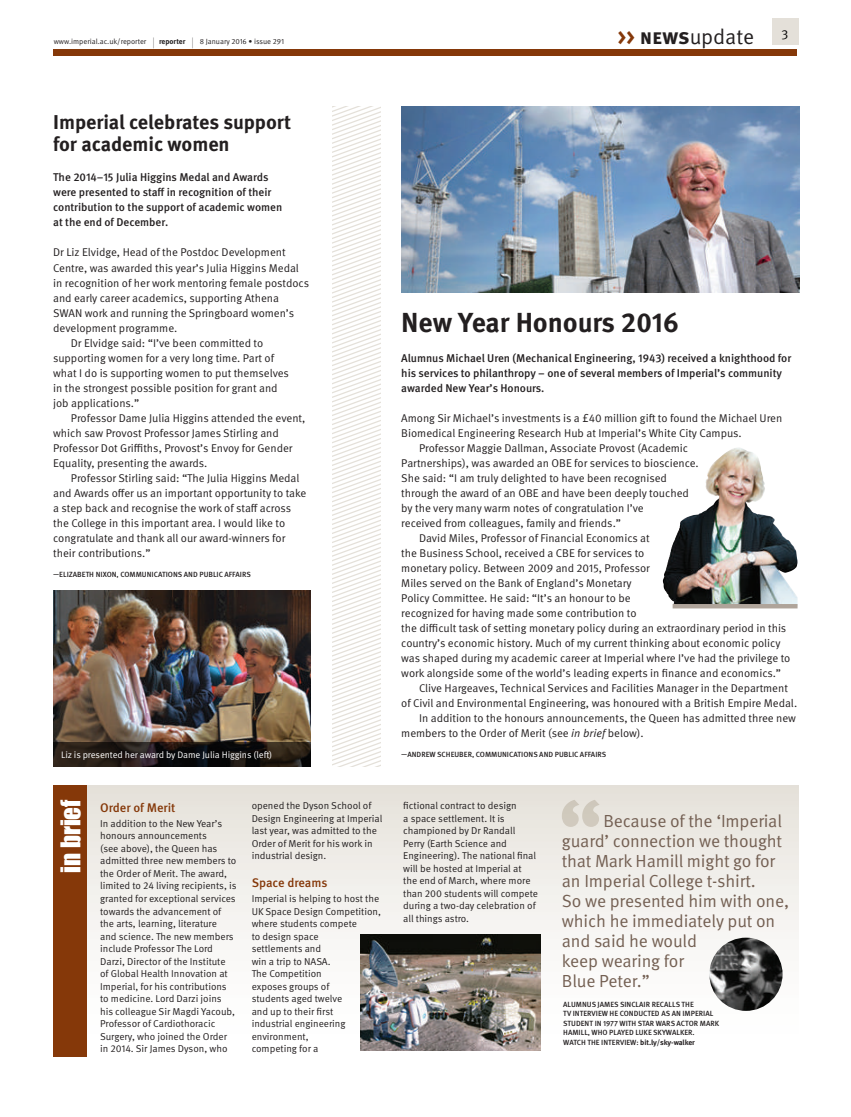
<style>
.page{position:relative;width:851px;height:1117px;background:#fff}
.page>*{position:absolute;margin:0;border:0;box-sizing:border-box;transform-origin:0 0}
.t1{font:700 27.5px "Meta OT";letter-spacing:-.005em;color:#231f20}
.t2{font:25px "Impact";color:#fff}
.t3{font:21.25px "Meta OT Norm";letter-spacing:-.01em;color:#231f20}
.t4{font:700 20px/22.5px "Meta OT";letter-spacing:-.005em;color:#231f20}
.t5{font:17.5px/20px "Meta OT Norm";letter-spacing:-.01em;color:#746053}
.t6{font:13.12px "Meta OT Norm";color:#000}
.t7{font:500 12.5px "Meta OT";letter-spacing:-.005em;color:#853809}
.t8{font:11.25px "Meta OT Norm";letter-spacing:-.005em;color:#231f20}
.t9{font:500 11.25px/15px "Meta OT";letter-spacing:-.005em;color:#231f20}
.t10{font:10px/12.5px "Meta OT Norm";letter-spacing:-.005em;color:#231f20}
.t11{font:9.38px "Meta OT Norm";letter-spacing:-.01em;color:#fff}
.t12{font:500 7.5px/9.4px "Meta OT";color:#231f20}
.t13{font:7.5px "Meta OT Norm";letter-spacing:-.005em;color:#231f20}
.t14{font:700 7.5px "Meta OT";letter-spacing:-.005em;color:#231f20}
.s1{font-size:11.25px}
.s2{font-family:"Meta OT Norm";font-weight:400;font-size:11.25px}
.s3{font-family:"Meta OT";font-weight:700;color:#853809}
.s4{font-family:"Meta OT";font-weight:700}
.s5{font-family:"Meta OT Norm Ita"}
.s6{font-weight:700}
</style>
<div class="page">
<div style="left:771px;top:19px;width:27px;height:26px;background:#e4e0d9"></div>
<div style="left:54px;top:49px;width:743px;height:7px;background:#853809"></div>
<div style="left:54px;top:785px;width:744px;height:271px;background:linear-gradient(to bottom,#e7e4dc,#fff)"></div>
<div style="left:54px;top:785px;width:33px;height:271px;background:#853809"></div>
<svg style="left:561px;top:799px;width:38px;height:27px"></svg>
<img style="left:360px;top:934px;width:180px;height:115px">
<img style="left:53px;top:590px;width:257px;height:151px">
<img style="left:401px;top:106px;width:398px;height:186px">
<svg style="left:332px;top:106px;width:48px;height:660px"></svg>
<svg style="left:53px;top:741px;width:257px;height:25px;background:#201a15"></svg>
<img style="left:662px;top:448px;width:135px;height:156px">
<hr style="left:672px;top:604px;width:125px;height:4px;background:#afa49a">
<img style="left:709px;top:937px;width:73px;height:73px;border-radius:37px">
<p class="t13" style="left:54px;top:37px;width:102px">www.imperial.ac.uk/reporter <span class="s1">|</span></p>
<p class="t14" style="left:159px;top:37px;width:35px">reporter <span class="s2">|</span></p>
<p class="t13" style="left:200px;top:37px;width:86px">8 January 2016 • issue 291</p>
<h3 class="t3" style="left:617px;top:24px;width:138px"><span class="s3">&gt;&gt;</span> <span class="s4">news</span>update</h3>
<h3 class="t4" style="left:53px;top:110px;width:239px">Imperial celebrates support for academic women</h3>
<p class="t6" style="left:781px;top:24px;width:8px">3</p>
<p class="t9" style="left:53px;top:170px;width:230px">The 2014–15 Julia Higgins Medal and Awards were presented to staff in recognition of their contribution to the support of academic women at the end of December.</p>
<p class="t8" style="left:53px;top:246px;width:234px">Dr Liz Elvidge, Head of the Postdoc Development</p>
<p class="t8" style="left:53px;top:261px;width:247px">Centre, was awarded this year’s Julia Higgins Medal</p>
<p class="t8" style="left:53px;top:276px;width:257px">in recognition of her work mentoring female postdocs</p>
<p class="t8" style="left:53px;top:291px;width:227px">and early career academics, supporting Athena</p>
<p class="t8" style="left:53px;top:306px;width:243px">SWAN work and running the Springboard women’s</p>
<p class="t8" style="left:53px;top:321px;width:126px">development programme.</p>
<p class="t8" style="left:71px;top:336px;width:194px">Dr Elvidge said: “I’ve been committed to</p>
<p class="t8" style="left:53px;top:351px;width:222px">supporting women for a very long time. Part of</p>
<p class="t8" style="left:53px;top:366px;width:237px">what I do is supporting women to put themselves</p>
<p class="t8" style="left:53px;top:381px;width:226px">in the strongest possible position for grant and</p>
<p class="t8" style="left:53px;top:396px;width:88px">job applications.”</p>
<p class="t8" style="left:71px;top:411px;width:236px">Professor Dame Julia Higgins attended the event,</p>
<p class="t8" style="left:53px;top:426px;width:227px">which saw Provost Professor James Stirling and</p>
<p class="t8" style="left:53px;top:441px;width:241px">Professor Dot Griffiths, Provost’s Envoy for Gender</p>
<p class="t8" style="left:53px;top:456px;width:156px">Equality, presenting the awards.</p>
<p class="t8" style="left:71px;top:471px;width:230px">Professor Stirling said: “The Julia Higgins Medal</p>
<p class="t8" style="left:53px;top:486px;width:255px">and Awards offer us an important opportunity to take</p>
<p class="t8" style="left:53px;top:501px;width:239px">a step back and recognise the work of staff across</p>
<p class="t8" style="left:53px;top:516px;width:233px">the College in this important area. I would like to</p>
<p class="t8" style="left:53px;top:531px;width:234px">congratulate and thank all our award-winners for</p>
<p class="t8" style="left:53px;top:546px;width:99px">their contributions.”</p>
<p class="t12" style="left:53px;top:569px;width:199px">—ELIZABETH NIXON, COMMUNICATIONS AND PUBLIC AFFAIRS</p>
<p class="t11" style="left:61px;top:748px;width:213px">Liz is presented her award by Dame Julia Higgins (left)</p>
<h2 class="t2" style="left:51px;top:872px;width:75px;rotate:-90deg">in brief</h2>
<p class="t7" style="left:100px;top:799px;width:77px">Order of Merit</p>
<p class="t10" style="left:100px;top:817px;width:138px">In addition to the New Year’s honours announcements<br>(see above), the Queen has admitted three new members to the Order of Merit. The award, limited to 24 living recipients, is granted for exceptional services towards the advancement of the arts, learning, literature<br>and science. The new members include Professor The Lord<br>Darzi, Director of the Institute of Global Health Innovation at<br>Imperial, for his contributions to medicine. Lord Darzi joins his colleague Sir Magdi Yacoub,<br>Professor of Cardiothoracic<br>Surgery, who joined the Order in 2014. Sir James Dyson, who</p>
<p class="t10" style="left:252px;top:799px;width:132px">opened the Dyson School of<br>Design Engineering at Imperial last year, was admitted to the<br>Order of Merit for his work in industrial design.</p>
<p class="t7" style="left:252px;top:874px;width:77px">Space dreams</p>
<p class="t10" style="left:252px;top:892px;width:131px">Imperial is helping to host the<br>UK Space Design Competition, where students compete<br>to design space<br>settlements and<br>win a trip to NASA.<br>The Competition<br>exposes groups of<br>students aged twelve<br>and up to their first<br>industrial engineering environment,<br>competing for a</p>
<h1 class="t1" style="left:401px;top:304px;width:279px">New Year Honours 2016</h1>
<p class="t9" style="left:401px;top:350px;width:391px">Alumnus Michael Uren (Mechanical Engineering, 1943) received a knighthood for his services to philanthropy – one of several members of Imperial’s community awarded New Year’s Honours.</p>
<p class="t8" style="left:401px;top:411px;width:382px">Among Sir Michael’s investments is a £40 million gift to found the Michael Uren</p>
<p class="t8" style="left:401px;top:426px;width:342px">Biomedical Engineering Research Hub at Imperial’s White City Campus.</p>
<p class="t8" style="left:419px;top:441px;width:271px">Professor Maggie Dallman, Associate Provost (Academic</p>
<p class="t8" style="left:401px;top:456px;width:299px">Partnerships), was awarded an OBE for services to bioscience.</p>
<p class="t8" style="left:401px;top:471px;width:267px">She said: “I am truly delighted to have been recognised</p>
<p class="t8" style="left:401px;top:486px;width:289px">through the award of an OBE and have been deeply touched</p>
<p class="t8" style="left:401px;top:501px;width:244px">by the very many warm notes of congratulation I’ve</p>
<p class="t8" style="left:401px;top:516px;width:221px">received from colleagues, family and friends.”</p>
<p class="t8" style="left:419px;top:531px;width:232px">David Miles, Professor of Financial Economics at</p>
<p class="t8" style="left:401px;top:546px;width:244px">the Business School, received a CBE for services to</p>
<p class="t8" style="left:401px;top:561px;width:250px">monetary policy. Between 2009 and 2015, Professor</p>
<p class="t8" style="left:401px;top:576px;width:232px">Miles served on the Bank of England’s Monetary</p>
<p class="t8" style="left:401px;top:591px;width:231px">Policy Committee. He said: “It’s an honour to be</p>
<p class="t8" style="left:401px;top:606px;width:237px">recognized for having made some contribution to</p>
<p class="t8" style="left:401px;top:621px;width:386px">the difficult task of setting monetary policy during an extraordinary period in this</p>
<p class="t8" style="left:401px;top:636px;width:380px">country’s economic history. Much of my current thinking about economic policy</p>
<p class="t8" style="left:401px;top:651px;width:390px">was shaped during my academic career at Imperial where I’ve had the privilege to</p>
<p class="t8" style="left:401px;top:666px;width:381px">work alongside some of the world’s leading experts in finance and economics.”</p>
<p class="t8" style="left:419px;top:681px;width:370px">Clive Hargeaves, Technical Services and Facilities Manager in the Department</p>
<p class="t8" style="left:401px;top:696px;width:397px">of Civil and Environmental Engineering, was honoured with a British Empire Medal.</p>
<p class="t8" style="left:419px;top:711px;width:378px">In addition to the honours announcements, the Queen has admitted three new</p>
<p class="t8" style="left:401px;top:726px;width:244px">members to the Order of Merit (see <span class="s5">in brief</span> below).</p>
<p class="t12" style="left:401px;top:749px;width:206px">—ANDREW SCHEUBER, COMMUNICATIONS AND PUBLIC AFFAIRS</p>
<p class="t10" style="left:403px;top:799px;width:136px">fictional contract to design<br>a space settlement. It is championed by Dr Randall<br>Perry (Earth Science and<br>Engineering). The national final will be hosted at Imperial at the end of March, where more than 200 students will compete during a two-day celebration of all things astro.</p>
<h3 class="t5" style="left:561px;top:810px;width:229px;text-indent:41px">Because of the ‘Imperial guard’ connection we thought that Mark Hamill might go for an Imperial College t-shirt.<br>So we presented him with one, which he immediately put on and said he would<br>keep wearing for<br>Blue Peter.”</h3>
<p class="t12" style="left:563px;top:999px;width:157px">ALUMNUS JAMES SINCLAIR RECALLS THE<br>TV INTERVIEW HE CONDUCTED AS AN IMPERIAL STUDENT IN 1977 WITH STAR WARS ACTOR MARK HAMILL, WHO PLAYED LUKE SKYWALKER.<br>WATCH THE INTERVIEW: <span class="s6">bit.ly/sky-walker</span></p>
</div>
